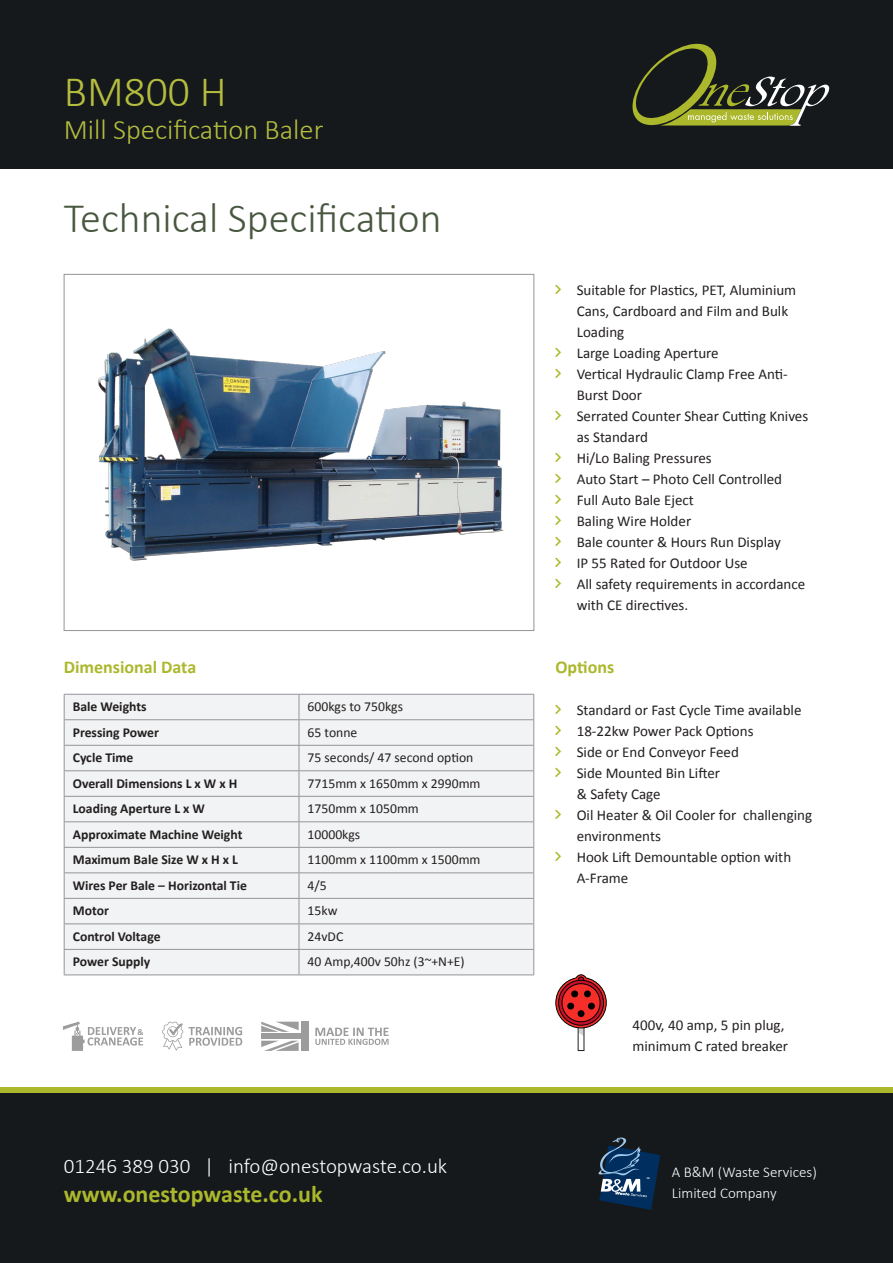
<style>
.page{position:relative;width:893px;height:1263px;background:#fff}
.page>*{position:absolute;margin:0;border:0;box-sizing:border-box;transform-origin:0 0}
.Heading{font:300 43.5px "Calibri";color:#b4bd3e}
.t1{font:300 42px "Calibri";color:#48573f}
.Mini_Title{font:300 28.5px "Calibri";color:#b4bd3e}
.t2{font:700 24px "Calibri";color:#acb82b}
.t3{font:300 21px "Calibri";color:#fff}
.Table_Heading{font:700 18px "Calibri";color:#acb82b}
.Body{font:15px/21px "Calibri";color:#231f20}
.t4{font:300 15px/21px "Calibri";color:#fff}
.Table{font:700 13.65px "Calibri";color:#231f20}
.Table-2{font:13.65px "Calibri";color:#231f20}
</style>
<div class="page">
<div style="left:0;top:0;width:893px;height:169px;background:#15191c"></div>
<div style="left:0;top:1093px;width:893px;height:170px;background:#15191c"></div>
<div style="left:0;top:1087px;width:893px;height:6px;background:#acb82b"></div>
<svg style="left:162px;top:1021px;width:80px;height:30px"></svg>
<svg style="left:63px;top:1021px;width:80px;height:30px"></svg>
<div style="left:301px;top:1022px;width:7px;height:29px;background:#9c9c9c"></div>
<div style="left:261px;top:1033px;width:47px;height:6px;background:#9c9c9c"></div>
<svg style="left:261px;top:1041px;width:38px;height:10px"></svg>
<svg style="left:261px;top:1022px;width:38px;height:10px"></svg>
<svg style="left:315px;top:1027px;width:74px;height:18px"></svg>
<svg style="left:598px;top:1137px;width:62px;height:73px"></svg>
<svg style="left:632px;top:43px;width:197px;height:83px"></svg>
<div style="left:65px;top:695px;width:468px;height:279px;background:#f2f3f4"></div>
<hr style="left:64px;top:694px;width:235px;height:1px;background:#939598">
<hr style="left:299px;top:694px;width:235px;height:1px;background:#939598">
<hr style="left:64px;top:719px;width:235px;height:1px;background:#939598">
<hr style="left:299px;top:719px;width:235px;height:1px;background:#939598">
<hr style="left:64px;top:745px;width:235px;height:1px;background:#939598">
<hr style="left:299px;top:745px;width:235px;height:1px;background:#939598">
<hr style="left:64px;top:770px;width:235px;height:1px;background:#939598">
<hr style="left:299px;top:770px;width:235px;height:1px;background:#939598">
<hr style="left:64px;top:796px;width:235px;height:1px;background:#939598">
<hr style="left:299px;top:796px;width:235px;height:1px;background:#939598">
<hr style="left:64px;top:821px;width:235px;height:1px;background:#939598">
<hr style="left:299px;top:821px;width:235px;height:1px;background:#939598">
<hr style="left:64px;top:847px;width:235px;height:1px;background:#939598">
<hr style="left:299px;top:847px;width:235px;height:1px;background:#939598">
<hr style="left:64px;top:872px;width:235px;height:1px;background:#939598">
<hr style="left:299px;top:872px;width:235px;height:1px;background:#939598">
<hr style="left:64px;top:898px;width:235px;height:1px;background:#939598">
<hr style="left:299px;top:898px;width:235px;height:1px;background:#939598">
<hr style="left:64px;top:923px;width:235px;height:1px;background:#939598">
<hr style="left:299px;top:923px;width:235px;height:1px;background:#939598">
<hr style="left:64px;top:949px;width:235px;height:1px;background:#939598">
<svg style="left:64px;top:695px;width:1px;height:279px"></svg>
<hr style="left:299px;top:949px;width:235px;height:1px;background:#939598">
<svg style="left:299px;top:695px;width:1px;height:279px"></svg>
<svg style="left:533px;top:695px;width:1px;height:279px"></svg>
<hr style="left:64px;top:974px;width:235px;height:1px;background:#939598">
<hr style="left:299px;top:974px;width:235px;height:1px;background:#939598">
<img style="left:97px;top:328px;width:407px;height:233px">
<svg style="left:555px;top:974px;width:52px;height:63px"></svg>
<p class="Heading" style="left:64px;top:64px;width:164px">BM800 H</p>
<p class="Mini_Title" style="left:64px;top:112px;width:261px">Mill Specification Baler</p>
<h2 class="t1" style="left:64px;top:192px;width:379px">Technical Specification</h2>
<p class="Table_Heading" style="left:64px;top:655px;width:134px">Dimensional Data</p>
<p class="Table" style="left:73px;top:698px;width:75px">Bale Weights</p>
<p class="Table-2" style="left:308px;top:698px;width:97px">600kgs to 750kgs</p>
<p class="Table" style="left:73px;top:723px;width:88px">Pressing Power</p>
<p class="Table-2" style="left:308px;top:723px;width:51px">65 tonne</p>
<p class="Table" style="left:73px;top:749px;width:62px">Cycle Time</p>
<p class="Table-2" style="left:308px;top:749px;width:167px">75 seconds/ 47 second option</p>
<p class="Table" style="left:73px;top:774px;width:166px">Overall Dimensions L x W x H</p>
<p class="Table-2" style="left:308px;top:774px;width:174px">7715mm x 1650mm x 2990mm</p>
<p class="Table" style="left:73px;top:800px;width:134px">Loading Aperture L x W</p>
<p class="Table-2" style="left:308px;top:800px;width:113px">1750mm x 1050mm</p>
<p class="Table" style="left:73px;top:825px;width:171px">Approximate Machine Weight</p>
<p class="Table-2" style="left:308px;top:825px;width:54px">10000kgs</p>
<p class="Table" style="left:73px;top:851px;width:167px">Maximum Bale Size W x H x L</p>
<p class="Table-2" style="left:308px;top:851px;width:174px">1100mm x 1100mm x 1500mm</p>
<p class="Table" style="left:73px;top:876px;width:176px">Wires Per Bale – Horizontal Tie</p>
<p class="Table-2" style="left:308px;top:876px;width:21px">4/5</p>
<p class="Table" style="left:73px;top:902px;width:38px">Motor</p>
<p class="Table-2" style="left:308px;top:902px;width:31px">15kw</p>
<p class="Table" style="left:73px;top:927px;width:89px">Control Voltage</p>
<p class="Table-2" style="left:308px;top:927px;width:37px">24vDC</p>
<p class="Table" style="left:73px;top:953px;width:79px">Power Supply</p>
<p class="Table-2" style="left:308px;top:953px;width:159px">40 Amp,400v 50hz (3~+N+E)</p>
<h3 class="t3" style="left:64px;top:1153px;width:385px">01246 389 030 | info@onestopwaste.co.uk</h3>
<h3 class="t2" style="left:64px;top:1178px;width:260px">www.onestopwaste.co.uk</h3>
<p class="Body" style="left:577px;top:279px;width:221px">Suitable for Plastics, PET, Aluminium<br>Cans, Cardboard and Film and Bulk<br>Loading</p>
<p class="Body" style="left:577px;top:342px;width:144px">Large Loading Aperture</p>
<p class="Body" style="left:577px;top:363px;width:212px">Vertical Hydraulic Clamp Free Anti-<br>Burst Door</p>
<p class="Body" style="left:577px;top:405px;width:233px">Serrated Counter Shear Cutting Knives as Standard</p>
<p class="Body" style="left:577px;top:447px;width:136px">Hi/Lo Baling Pressures</p>
<p class="Body" style="left:577px;top:468px;width:207px">Auto Start – Photo Cell Controlled</p>
<p class="Body" style="left:577px;top:489px;width:119px">Full Auto Bale Eject</p>
<p class="Body" style="left:577px;top:510px;width:116px">Baling Wire Holder</p>
<p class="Body" style="left:577px;top:531px;width:206px">Bale counter &amp; Hours Run Display</p>
<p class="Body" style="left:577px;top:552px;width:173px">IP 55 Rated for Outdoor Use</p>
<p class="Body" style="left:577px;top:573px;width:230px">All safety requirements in accordance with CE directives.</p>
<p class="Table_Heading" style="left:555px;top:655px;width:60px">Options</p>
<p class="Body" style="left:577px;top:699px;width:226px">Standard or Fast Cycle Time available</p>
<p class="Body" style="left:577px;top:720px;width:178px">18-22kw Power Pack Options</p>
<p class="Body" style="left:577px;top:741px;width:164px">Side or End Conveyor Feed</p>
<p class="Body" style="left:577px;top:762px;width:145px">Side Mounted Bin Lifter &amp; Safety Cage</p>
<p class="Body" style="left:577px;top:804px;width:237px">Oil Heater &amp; Oil Cooler for challenging environments</p>
<p class="Body" style="left:577px;top:846px;width:216px">Hook Lift Demountable option with<br>A-Frame</p>
<p class="Body" style="left:632px;top:1014px;width:157px">400v, 40 amp, 5 pin plug, minimum C rated breaker</p>
<p class="t4" style="left:672px;top:1161px;width:146px">A B&amp;M (Waste Services)<br>Limited Company</p>
</div>
